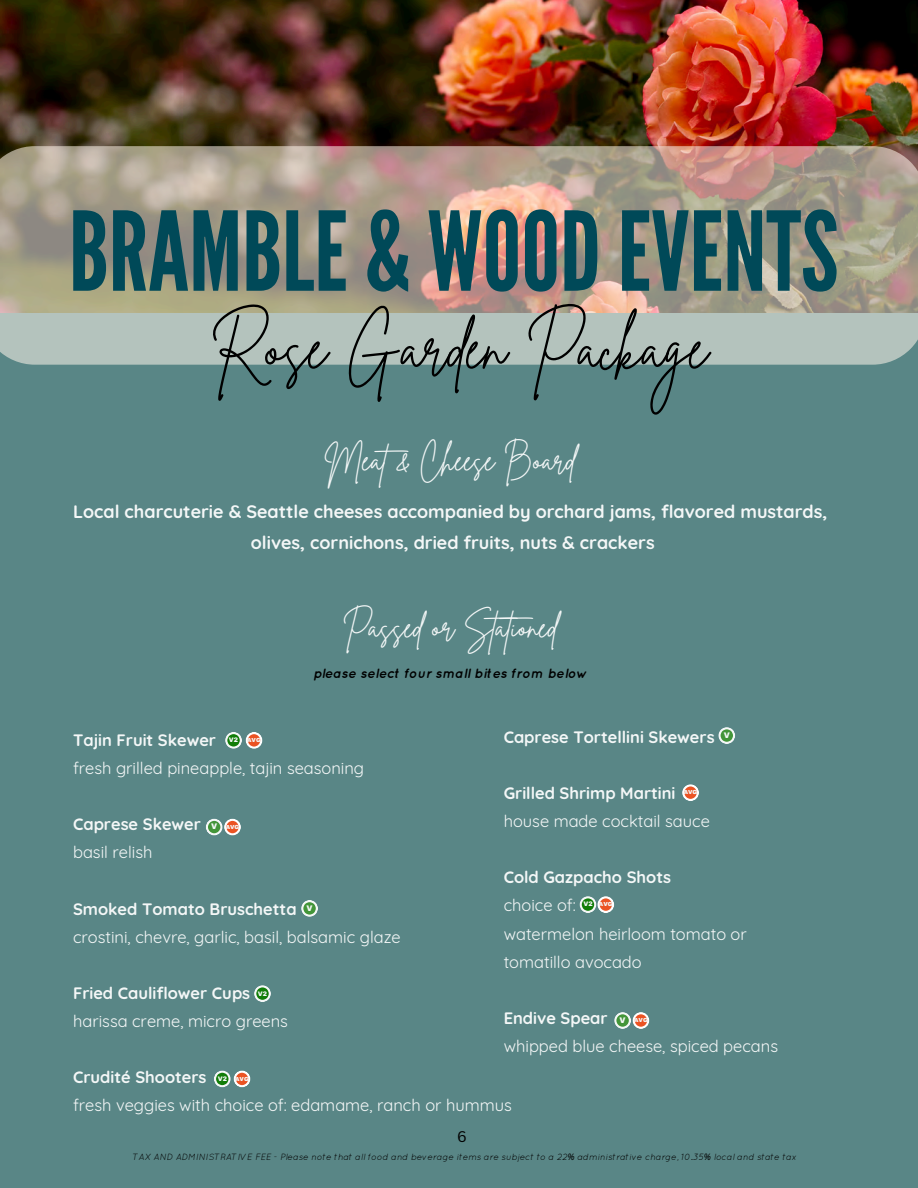
<style>
.page{position:relative;width:918px;height:1188px;background:#598686}
.page>*{position:absolute;margin:0;border:0;box-sizing:border-box;transform-origin:0 0}
.t1{font:109.5px "League Gothic";color:#004958}
.t2{font:60.6px "Brittany Signature";color:#000}
.t3{font:30.3px "Brittany Signature";color:#f4f7f7}
.t4{font:700 18px/31.5px "Quicksand";color:#f4f7f7;text-align:center}
.t5{font:16.5px/28.2px "Quicksand";color:#f4f7f7}
.t6{font:700 16.5px/28.2px "Quicksand";color:#f4f7f7}
.t7{font:15px "Canva Sans";color:#000}
.t8{font:italic 700 13.5px "Quicksand";color:#000}
.t9{font:italic 9px "Quicksand";color:#000}
.t10{font:900 7.95px "Archivo";color:#f4f7f7}
.t11{font:900 6.45px "Archivo";color:#f4f7f7}
.t12{font:900 5.7px "Archivo";color:#f4f7f7}
.s1{font-weight:700}
.s2{font-weight:400}
.s3{font-family:"Noto Sans"}
</style>
<div class="page">
<img style="left:0;top:0;width:918px;height:146px">
<svg style="left:0;top:146px;width:918px;height:219px;background:#afa596"></svg>
<svg style="left:254px;top:985px;width:17px;height:17px"></svg>
<svg style="left:206px;top:819px;width:35px;height:17px"></svg>
<svg style="left:614px;top:1012px;width:35px;height:17px"></svg>
<svg style="left:301px;top:900px;width:17px;height:17px"></svg>
<svg style="left:682px;top:784px;width:17px;height:17px"></svg>
<svg style="left:225px;top:732px;width:38px;height:17px"></svg>
<svg style="left:580px;top:896px;width:34px;height:17px"></svg>
<svg style="left:718px;top:727px;width:17px;height:17px"></svg>
<svg style="left:214px;top:1070px;width:36px;height:17px"></svg>
<p class="t1" style="left:69px;top:188px;width:771px">BRAMBLE &amp; WOOD EVENTS</p>
<h1 class="t2" style="left:210px;top:308px;width:500px">Rose Garden Package</h1>
<h2 class="t3" style="left:324px;top:440px;width:253px">Meat&amp; Cheese Board</h2>
<h5 class="t4" style="left:73px;top:495px;width:756px">Local charcuterie &amp; Seattle cheeses accompanied by orchard jams, flavored mustards, olives, cornichons, dried fruits, nuts &amp; crackers</h5>
<h3 class="t3" style="left:343px;top:607px;width:217px">Passed or Stationed</h3>
<h5 class="t8" style="left:313px;top:665px;width:277px">please select four small bites from below</h5>
<h4 class="t5" style="left:73px;top:726px;width:293px"><span class="s1">Tajin Fruit Skewer<br></span>fresh grilled pineapple, tajin seasoning</h4>
<p class="t11" style="left:229px;top:737px;width:11px">V2</p>
<p class="t12" style="left:247px;top:737px;width:15px">AVG</p>
<h3 class="t6" style="left:73px;top:810px;width:129px">Caprese Skewer <span class="s2">basil relish</span></h3>
<p class="t10" style="left:211px;top:822px;width:8px">V</p>
<p class="t12" style="left:226px;top:824px;width:15px">AVG</p>
<h5 class="t6" style="left:504px;top:722px;width:212px">Caprese Tortellini Skewers</h5>
<p class="t10" style="left:724px;top:731px;width:8px">V</p>
<p class="t5" style="left:504px;top:779px;width:208px"><span class="s1">Grilled Shrimp Martini </span>house made cocktail sauce</p>
<p class="t12" style="left:684px;top:789px;width:15px">AVG</p>
<h6 class="t5" style="left:73px;top:894px;width:329px"><span class="s1">Smoked Tomato Bruschetta<br></span>crostini, chevre, garlic, basil, balsamic glaze</h6>
<p class="t10" style="left:306px;top:904px;width:8px">V</p>
<h5 class="t5" style="left:73px;top:979px;width:216px"><span class="s1">Fried Cauliflower Cups </span>harissa creme, micro greens</h5>
<p class="t11" style="left:258px;top:990px;width:11px">V2</p>
<p class="t5" style="left:504px;top:863px;width:245px"><span class="s1">Cold Gazpacho Shots<br></span>choice of:<br>watermelon heirloom tomato or tomatillo avocado</p>
<p class="t11" style="left:583px;top:901px;width:11px">V2</p>
<p class="t12" style="left:599px;top:901px;width:15px">AVG</p>
<p class="t5" style="left:504px;top:1004px;width:276px"><span class="s1">Endive Spear<br></span>whipped blue cheese, spiced pecans</p>
<p class="t10" style="left:620px;top:1016px;width:8px">V</p>
<p class="t12" style="left:634px;top:1017px;width:15px">AVG</p>
<h5 class="t5" style="left:73px;top:1063px;width:440px"><span class="s1">Crudité Shooters<br></span>fresh veggies with choice of: edamame, ranch or hummus</h5>
<h5 class="t11" style="left:218px;top:1075px;width:11px">V2</h5>
<h4 class="t12" style="left:235px;top:1076px;width:15px">AVG</h4>
<p class="t7" style="left:457px;top:1126px;width:11px">6</p>
<p class="t9" style="left:133px;top:1152px;width:665px">TAX AND ADMINISTRATIVE FEE - Please note that all food and beverage items are subject to a 22<span class="s3">%</span> administrative charge, 10.35<span class="s3">%</span> local and state tax</p>
</div>
